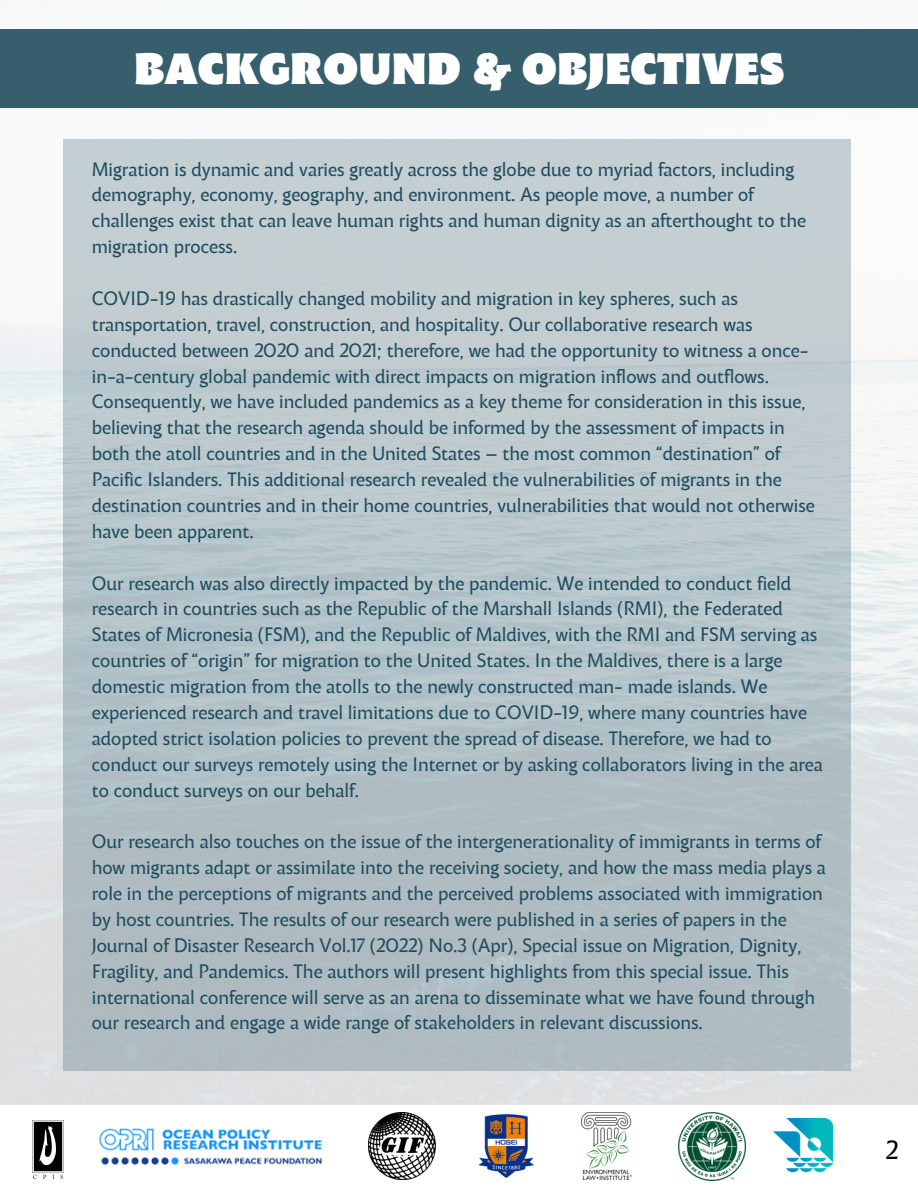
<style>
.page{position:relative;width:918px;height:1188px;background:#fff}
.page>*{position:absolute;margin:0;border:0;box-sizing:border-box;transform-origin:0 0}
.t1{font:42.3px "Malik Heavy Display";color:#fff}
.t2{font:25.5px "Malik";color:#000}
.t3{font:18.75px/25.8px "Malik";color:#204c5d}
</style>
<div class="page">
<img style="left:0;top:139px;width:918px;height:966px">
<div style="left:0;top:29px;width:918px;height:79px;background:#365e6d"></div>
<div style="left:64px;top:139px;width:787px;height:932px;background:linear-gradient(to right,#b6c4c9,#b9c6cb)"></div>
<img style="left:32px;top:1121px;width:32px;height:58px">
<img style="left:774px;top:1119px;width:60px;height:54px">
<img style="left:99px;top:1128px;width:223px;height:38px">
<img style="left:478px;top:1113px;width:56px;height:66px">
<img style="left:368px;top:1112px;width:68px;height:68px">
<img style="left:581px;top:1112px;width:51px;height:68px">
<img style="left:678px;top:1113px;width:68px;height:67px">
<h1 class="t1" style="left:134px;top:53px;width:652px">BACKGROUND &amp; OBJECTIVES</h1>
<p class="t3" style="left:92px;top:158px;width:716px">Migration is dynamic and varies greatly across the globe due to myriad factors, including demography, economy, geography, and environment. As people move, a number of challenges exist that can leave human rights and human dignity as an afterthought to the migration process.</p>
<p class="t3" style="left:92px;top:287px;width:725px">COVID-19 has drastically changed mobility and migration in key spheres, such as transportation, travel, construction, and hospitality. Our collaborative research was conducted between 2020 and 2021; therefore, we had the opportunity to witness a once&shy;in-a-century global pandemic with direct impacts on migration inflows and outflows.<br>Consequently, we have included pandemics as a key theme for consideration in this issue, believing that the research agenda should be informed by the assessment of impacts in both the atoll countries and in the United States – the most common “destination” of Pacific Islanders. This additional research revealed the vulnerabilities of migrants in the destination countries and in their home countries, vulnerabilities that would not otherwise have been apparent.</p>
<p class="t3" style="left:92px;top:572px;width:732px">Our research was also directly impacted by the pandemic. We intended to conduct field research in countries such as the Republic of the Marshall Islands (RMI), the Federated States of Micronesia (FSM), and the Republic of Maldives, with the RMI and FSM serving as countries of “origin” for migration to the United States. In the Maldives, there is a large domestic migration from the atolls to the newly constructed man- made islands. We experienced research and travel limitations due to COVID-19, where many countries have adopted strict isolation policies to prevent the spread of disease. Therefore, we had to conduct our surveys remotely using the Internet or by asking collaborators living in the area to conduct surveys on our behalf.</p>
<p class="t3" style="left:92px;top:831px;width:736px">Our research also touches on the issue of the intergenerationality of immigrants in terms of how migrants adapt or assimilate into the receiving society, and how the mass media plays a role in the perceptions of migrants and the perceived problems associated with immigration by host countries. The results of our research were published in a series of papers in the Journal of Disaster Research Vol.17 (2022) No.3 (Apr), Special issue on Migration, Dignity, Fragility, and Pandemics. The authors will present highlights from this special issue. This international conference will serve as an arena to disseminate what we have found through our research and engage a wide range of stakeholders in relevant discussions.</p>
<h2 class="t2" style="left:885px;top:1140px;width:14px">2</h2>
</div>
